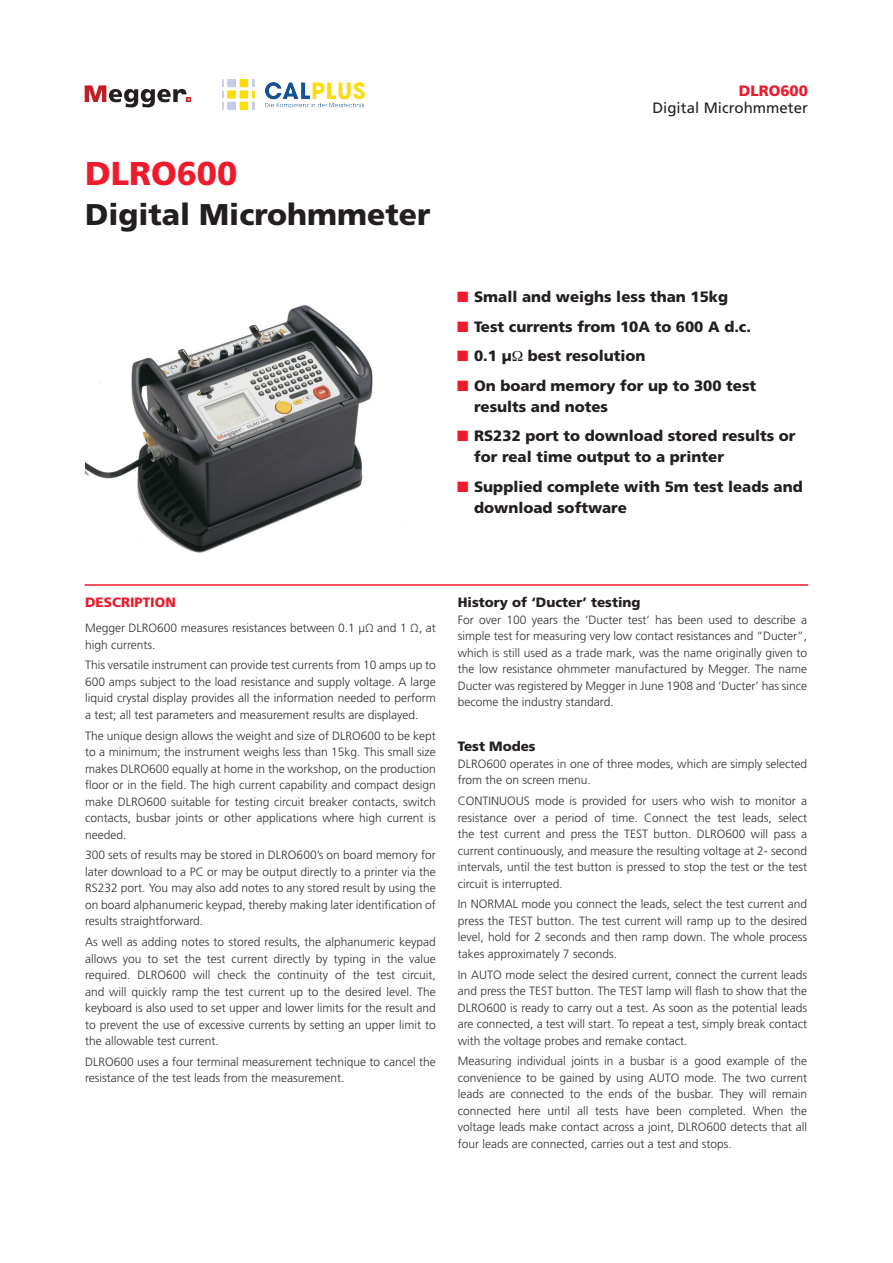
<style>
.page{position:relative;width:893px;height:1263px;background:#fff}
.page>*{position:absolute;margin:0;border:0;box-sizing:border-box;transform-origin:0 0}
.t1{font:900 33px "Frutiger LT Std";color:#ee1b2c}
.t2{font:900 30px "Frutiger LT Std";color:#231f20}
.t3{font:900 15px/21px "Frutiger";color:#231f20}
.t4{font:15px "Frutiger LT Std";color:#231f20}
.t5{font:900 15px "Frutiger LT Std";color:#ee1b2c}
.t6{font:900 13.5px "Frutiger LT Std";color:#231f20}
.t7{font:900 13.5px "Frutiger";color:#ee1b2c}
.Body{font:300 12px/16.5px "Frutiger LT Std";color:#312f30;text-align:justify}
.s1{color:#ee1b2c}
</style>
<div class="page">
<hr style="left:85px;top:584px;width:723px;height:2px;background:#ee1b2c">
<svg style="left:85px;top:85px;width:106px;height:22px"></svg>
<img style="left:85px;top:305px;width:323px;height:248px">
<img style="left:223px;top:80px;width:142px;height:30px">
<h1 class="t1" style="left:85px;top:153px;width:154px">DLRO600</h1>
<h2 class="t2" style="left:85px;top:196px;width:347px">Digital Microhmmeter</h2>
<p class="t5" style="left:739px;top:82px;width:71px">DLRO600</p>
<p class="t4" style="left:652px;top:99px;width:157px">Digital Microhmmeter</p>
<p class="t3" style="left:457px;top:286px;width:272px"><span class="s1">■</span> Small and weighs less than 15kg</p>
<p class="t3" style="left:457px;top:316px;width:295px"><span class="s1">■</span> Test currents from 10A to 600 A d.c.</p>
<p class="t3" style="left:457px;top:345px;width:190px"><span class="s1">■</span> 0.1 μ best resolution</p>
<p class="t3" style="left:474px;top:375px;width:284px;text-indent:-17px"><span class="s1">■</span> On board memory for up to 300 test results and notes</p>
<p class="t3" style="left:474px;top:425px;width:323px;text-indent:-17px"><span class="s1">■</span> RS232 port to download stored results or for real time output to a printer</p>
<p class="t3" style="left:474px;top:476px;width:330px;text-indent:-17px"><span class="s1">■</span> Supplied complete with 5m test leads and download software</p>
<h5 class="t7" style="left:85px;top:594px;width:92px">DESCRIPTION</h5>
<p class="Body" style="left:85px;top:620px;width:352px">Megger DLRO600 measures resistances between 0.1 μΩ and 1 Ω, at high currents.</p>
<p class="Body" style="left:85px;top:657px;width:352px">This versatile instrument can provide test currents from 10 amps up to 600 amps subject to the load resistance and supply voltage. A large liquid crystal display provides all the information needed to perform a test; all test parameters and measurement results are displayed.</p>
<p class="Body" style="left:85px;top:727px;width:352px">The unique design allows the weight and size of DLRO600 to be kept to a minimum; the instrument weighs less than 15kg. This small size makes DLRO600 equally at home in the workshop, on the production floor or in the field. The high current capability and compact design make DLRO600 suitable for testing circuit breaker contacts, switch contacts, busbar joints or other applications where high current is needed.</p>
<p class="Body" style="left:85px;top:847px;width:352px">300 sets of results may be stored in DLRO600’s on board memory for later download to a PC or may be output directly to a printer via the RS232 port. You may also add notes to any stored result by using the on board alphanumeric keypad, thereby making later identification of results straightforward.</p>
<p class="Body" style="left:85px;top:934px;width:352px">As well as adding notes to stored results, the alphanumeric keypad allows you to set the test current directly by typing in the value required. DLRO600 will check the continuity of the test circuit, and will quickly ramp the test current up to the desired level. The keyboard is also used to set upper and lower limits for the result and to prevent the use of excessive currents by setting an upper limit to the allowable test current.</p>
<p class="Body" style="left:85px;top:1054px;width:352px">DLRO600 uses a four terminal measurement technique to cancel the resistance of the test leads from the measurement.</p>
<h6 class="t6" style="left:458px;top:594px;width:184px">History of ‘Ducter’ testing</h6>
<p class="Body" style="left:458px;top:611px;width:351px">For over 100 years the ‘Ducter test’ has been used to describe a simple test for measuring very low contact resistances and “Ducter”, which is still used as a trade mark, was the name originally given to the low resistance ohmmeter manufactured by Megger. The name Ducter was registered by Megger in June 1908 and ‘Ducter’ has since become the industry standard.</p>
<h6 class="t6" style="left:458px;top:738px;width:79px">Test Modes</h6>
<p class="Body" style="left:458px;top:756px;width:351px">DLRO600 operates in one of three modes, which are simply selected from the on screen menu.</p>
<p class="Body" style="left:458px;top:793px;width:351px">CONTINUOUS mode is provided for users who wish to monitor a resistance over a period of time. Connect the test leads, select the test current and press the TEST button. DLRO600 will pass a current continuously, and measure the resulting voltage at 2- second intervals, until the test button is pressed to stop the test or the test circuit is interrupted.</p>
<p class="Body" style="left:458px;top:896px;width:351px">In NORMAL mode you connect the leads, select the test current and press the TEST button. The test current will ramp up to the desired level, hold for 2 seconds and then ramp down. The whole process takes approximately 7 seconds.</p>
<p class="Body" style="left:458px;top:966px;width:351px">In AUTO mode select the desired current, connect the current leads and press the TEST button. The TEST lamp will flash to show that the DLRO600 is ready to carry out a test. As soon as the potential leads are connected, a test will start. To repeat a test, simply break contact with the voltage probes and remake contact.</p>
<p class="Body" style="left:458px;top:1053px;width:351px">Measuring individual joints in a busbar is a good example of the convenience to be gained by using AUTO mode. The two current leads are connected to the ends of the busbar. They will remain connected here until all tests have been completed. When the voltage leads make contact across a joint, DLRO600 detects that all four leads are connected, carries out a test and stops.</p>
</div>
